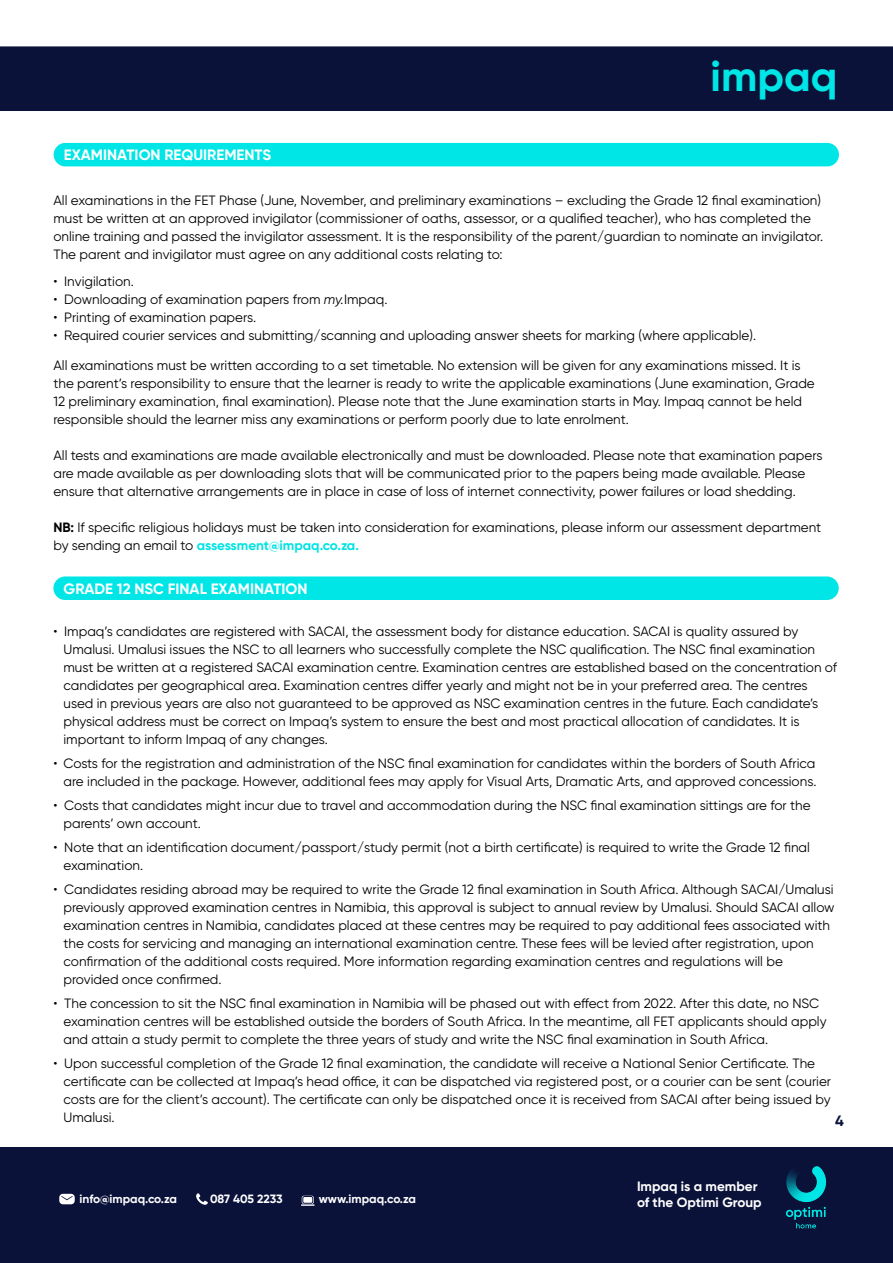
<style>
.page{position:relative;width:893px;height:1263px;background:#fff}
.page>*{position:absolute;margin:0;border:0;box-sizing:border-box;transform-origin:0 0}
.t1{font:700 42.6px "Gilroy";color:#00e6e6}
.t2{font:700 15px "Gilroy";color:#fff}
.t3{font:700 15px "Gilroy";color:#0b123a}
.t4{font:13.5px/18px "Gilroy";color:#000}
.t5{font:700 13.5px/16.2px "Gilroy";color:#fff}
.t6{font:700 12px "Gilroy";color:#fff}
.s1{font-style:italic}
.s2{font-weight:700}
.s3{font-weight:700;color:#00e3e3}
</style>
<div class="page">
<div style="left:0;top:46px;width:893px;height:65px;background:#0b123a"></div>
<div style="left:0;top:1148px;width:893px;height:115px;background:#0b123a"></div>
<div style="left:59px;top:1194px;width:16px;height:10px;background:#fff;border-radius:4px"></div>
<svg style="left:61px;top:1196px;width:12px;height:4px"></svg>
<svg style="left:196px;top:1193px;width:12px;height:12px"></svg>
<div style="left:302px;top:1196px;width:12px;height:8px;background:#fff;border-radius:2px"></div>
<div style="left:302px;top:1196px;width:11px;height:7px;border:1px solid #0b123a;border-radius:2px"></div>
<svg style="left:301px;top:1204px;width:14px;height:2px"></svg>
<img style="left:785px;top:1159px;width:42px;height:69px">
<div style="left:54px;top:143px;width:785px;height:23px;background:#00e6e6;border-radius:12px"></div>
<div style="left:53px;top:576px;width:786px;height:24px;background:#00e6e6;border-radius:12px"></div>
<h1 class="t1" style="left:711px;top:49px;width:128px">impaq</h1>
<p class="t2" style="left:64px;top:146px;width:209px">EXAMINATION REQUIREMENTS</p>
<p class="t4" style="left:53px;top:192px;width:771px">All examinations in the FET Phase (June, November, and preliminary examinations – excluding the Grade 12 final examination) must be written at an approved invigilator (commissioner of oaths, assessor, or a qualified teacher), who has completed the online training and passed the invigilator assessment. It is the responsibility of the parent/guardian to nominate an invigilator.<br>The parent and invigilator must agree on any additional costs relating to:</p>
<p class="t4" style="left:53px;top:273px;width:82px">• Invigilation.</p>
<p class="t4" style="left:53px;top:291px;width:336px">• Downloading of examination papers from <span class="s1">my.</span>Impaq.</p>
<p class="t4" style="left:53px;top:309px;width:204px">• Printing of examination papers.</p>
<p class="t4" style="left:53px;top:327px;width:704px">• Required courier services and submitting/scanning and uploading answer sheets for marking (where applicable).</p>
<p class="t4" style="left:53px;top:357px;width:763px">All examinations must be written according to a set timetable. No extension will be given for any examinations missed. It is the parent’s responsibility to ensure that the learner is ready to write the applicable examinations (June examination, Grade 12 preliminary examination, final examination). Please note that the June examination starts in May. Impaq cannot be held responsible should the learner miss any examinations or perform poorly due to late enrolment.</p>
<p class="t4" style="left:53px;top:447px;width:770px">All tests and examinations are made available electronically and must be downloaded. Please note that examination papers are made available as per downloading slots that will be communicated prior to the papers being made available. Please ensure that alternative arrangements are in place in case of loss of internet connectivity, power failures or load shedding.</p>
<p class="t4" style="left:53px;top:519px;width:769px"><span class="s2">NB:</span> If specific religious holidays must be taken into consideration for examinations, please inform our assessment department by sending an email to <span class="s3">assessment@impaq.co.za.</span></p>
<p class="t2" style="left:64px;top:579px;width:245px">GRADE 12 NSC FINAL EXAMINATION</p>
<p class="t4" style="left:53px;top:622px;width:746px">• Impaq’s candidates are registered with SACAI, the assessment body for distance education. SACAI is quality assured by</p>
<p class="t4" style="left:64px;top:640px;width:753px">Umalusi. Umalusi issues the NSC to all learners who successfully complete the NSC qualification. The NSC final examination</p>
<p class="t4" style="left:64px;top:658px;width:775px">must be written at a registered SACAI examination centre. Examination centres are established based on the concentration of</p>
<p class="t4" style="left:64px;top:676px;width:746px">candidates per geographical area. Examination centres differ yearly and might not be in your preferred area. The centres</p>
<p class="t4" style="left:64px;top:694px;width:756px">used in previous years are also not guaranteed to be approved as NSC examination centres in the future. Each candidate’s</p>
<p class="t4" style="left:64px;top:712px;width:738px">physical address must be correct on Impaq’s system to ensure the best and most practical allocation of candidates. It is</p>
<p class="t4" style="left:64px;top:730px;width:266px">important to inform Impaq of any changes.</p>
<p class="t4" style="left:53px;top:754px;width:764px">• Costs for the registration and administration of the NSC final examination for candidates within the borders of South Africa</p>
<p class="t4" style="left:64px;top:772px;width:754px">are included in the package. However, additional fees may apply for Visual Arts, Dramatic Arts, and approved concessions.</p>
<p class="t4" style="left:53px;top:796px;width:759px">• Costs that candidates might incur due to travel and accommodation during the NSC final examination sittings are for the</p>
<p class="t4" style="left:64px;top:814px;width:139px">parents’ own account.</p>
<p class="t4" style="left:53px;top:838px;width:758px">• Note that an identification document/passport/study permit (not a birth certificate) is required to write the Grade 12 final</p>
<p class="t4" style="left:64px;top:856px;width:81px">examination.</p>
<p class="t4" style="left:53px;top:880px;width:782px">• Candidates residing abroad may be required to write the Grade 12 final examination in South Africa. Although SACAI/Umalusi</p>
<p class="t4" style="left:64px;top:898px;width:773px">previously approved examination centres in Namibia, this approval is subject to annual review by Umalusi. Should SACAI allow</p>
<p class="t4" style="left:64px;top:916px;width:768px">examination centres in Namibia, candidates placed at these centres may be required to pay additional fees associated with</p>
<p class="t4" style="left:64px;top:934px;width:752px">the costs for servicing and managing an international examination centre. These fees will be levied after registration, upon</p>
<p class="t4" style="left:64px;top:952px;width:721px">confirmation of the additional costs required. More information regarding examination centres and regulations will be</p>
<p class="t4" style="left:64px;top:970px;width:160px">provided once confirmed.</p>
<p class="t4" style="left:53px;top:994px;width:767px">• The concession to sit the NSC final examination in Namibia will be phased out with effect from 2022. After this date, no NSC</p>
<p class="t4" style="left:64px;top:1012px;width:765px">examination centres will be established outside the borders of South Africa. In the meantime, all FET applicants should apply</p>
<p class="t4" style="left:64px;top:1030px;width:706px">and attain a study permit to complete the three years of study and write the NSC final examination in South Africa.</p>
<p class="t4" style="left:53px;top:1054px;width:763px">• Upon successful completion of the Grade 12 final examination, the candidate will receive a National Senior Certificate. The</p>
<p class="t4" style="left:64px;top:1072px;width:769px">certificate can be collected at Impaq’s head office, it can be dispatched via registered post, or a courier can be sent (courier</p>
<p class="t4" style="left:64px;top:1090px;width:768px">costs are for the client’s account). The certificate can only be dispatched once it is received from SACAI after being issued by</p>
<p class="t4" style="left:64px;top:1108px;width:53px">Umalusi.</p>
<p class="t3" style="left:835px;top:1112px;width:10px">4</p>
<p class="t6" style="left:79px;top:1192px;width:99px">info@impaq.co.za</p>
<p class="t6" style="left:210px;top:1192px;width:74px">087 405 2233</p>
<p class="t6" style="left:319px;top:1192px;width:99px">www.impaq.co.za</p>
<p class="t5" style="left:637px;top:1178px;width:126px">Impaq is a member of the Optimi Group</p>
</div>
